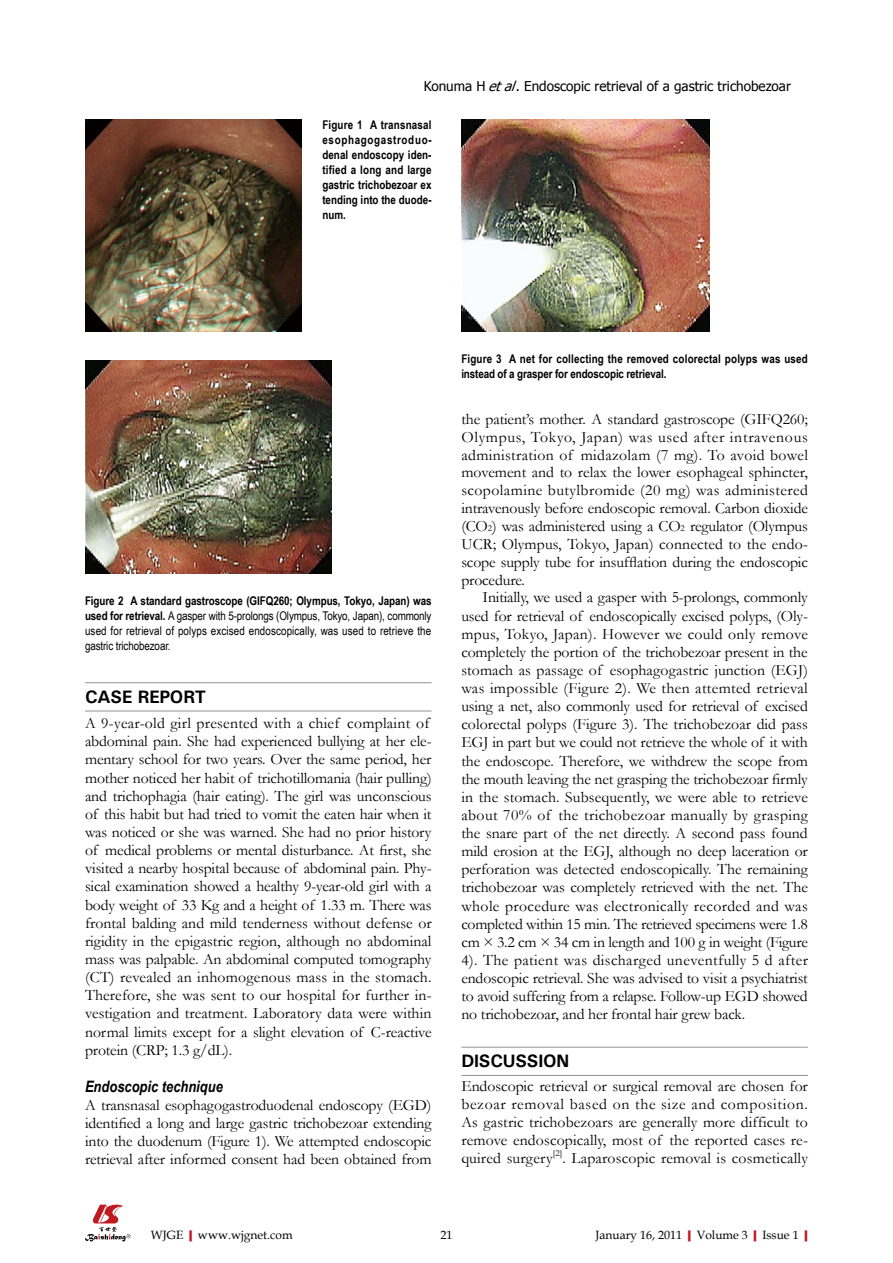
<style>
.page{position:relative;width:893px;height:1263px;background:#fff}
.page>*{position:absolute;margin:0;border:0;box-sizing:border-box;transform-origin:0 0}
.t1{font:700 18px "Univers";letter-spacing:-.01em;color:#000}
.t2{font:15.75px/18.1px "Garamond";letter-spacing:-.01em;color:#000;text-align:justify}
.t3{font:15.75px "Garamond";letter-spacing:.01em;color:#000}
.t4{font:italic 700 15.75px "Arial Narrow";color:#000}
.t5{font:13.5px "Tahoma";color:#000}
.t6{font:700 12px/15px "Arial Narrow";color:#000;text-align:justify}
.t7{font:12px/15px "Arial Narrow";letter-spacing:.01em;color:#000;text-align:justify}
.t8{font:12px "Book Antiqua";color:#000}
.t9{font:9.15px "Garamond";color:#000}
.s1{font-style:italic}
.s2{font-weight:700}
.s3{font-size:9.15px}
.s4{font-weight:700;color:#c01920}
</style>
<div class="page">
<svg style="left:85px;top:1204px;width:46px;height:37px"></svg>
<img style="left:85px;top:119px;width:217px;height:212px">
<img style="left:85px;top:361px;width:247px;height:212px">
<img style="left:461px;top:119px;width:249px;height:212px">
<hr style="left:85px;top:682px;width:347px;height:1px;background:#949495">
<hr style="left:85px;top:711px;width:347px;height:1px;background:#949495">
<hr style="left:461px;top:1047px;width:347px;height:1px;background:#949495">
<hr style="left:461px;top:1075px;width:347px;height:1px;background:#949495">
<p class="t5" style="left:424px;top:77px;width:369px">Konuma H <span class="s1">etal</span>. Endoscopic retrieval of a gastric trichobezoar</p>
<p class="t6" style="left:322px;top:117px;width:111px">Figure 1 A trans-nasal eso-phagogas-tro-duo&shy;denal endoscopy iden&shy;tified a long and large gastric trichobezoar ex-- ten-ding into the duo-de&shy;num.</p>
<p class="t7" style="left:85px;top:593px;width:348px"><span class="s2">Figure 2 A standard gastroscope (GIFQ260; Olympus, Tokyo, Japan) was used for retrieval.</span> A gasper with 5-prolongs (Olympus, Tokyo, Japan), commonly used for retrieval of polyps excised endoscopically, was used to retrieve the gastric trichobezoar.</p>
<p class="t1" style="left:85px;top:686px;width:123px">CASE REPORT</p>
<p class="t2" style="left:85px;top:714px;width:348px;text-align:left">A 9-year-old girl presented with a chief complaint of abdominal pain. She had experienced bullying at her ele&shy;mentary school for two years. Over the same period, her mother noticed her habit of trichotillomania (hair pull-ing) and trichophagia (hair eating). The girl was un-conscious of this habit but had tried to vomit the eaten hair when it was noticed or she was warned. She had no prior history of medical problems or mental disturbance. At first, she visited a nearby hospital because of abdominal pain. Phy&shy;sical examination showed a healthy 9-year-old girl with a body weight of 33 Kg and a height of 1.33 m. There was frontal balding and mild tenderness without defense or rigidity in the epigastric region, although no abdominal mass was palpable. An abdominal computed tomography (CT) revealed an inhomogenous mass in the stomach.<br>Therefore, she was sent to our hospital for fur-ther in&shy;vestigation and treatment. Laboratory data were within normal limits except for a slight elevation of C-re-active protein (CRP; 1.3 g/dL).</p>
<p class="t4" style="left:85px;top:1075px;width:139px">Endoscopic technique</p>
<p class="t2" style="left:85px;top:1096px;width:348px">A transnasal esophagogastroduodenal endoscopy (EGD) identified a long and large gastric trichobezoar extending into the duodenum (Figure 1). We attempted endoscopic retrieval after informed consent had been obtained from</p>
<p class="t6" style="left:461px;top:351px;width:348px">Figure 3 A net for collecting the removed colorectal polyps was used instead of a grasper for endoscopic retrieval.</p>
<p class="t2" style="left:461px;top:410px;width:348px">the patient’s mother. A standard gastroscope (GIFQ260; Olympus, Tokyo, Japan) was used after intravenous ad-mi--nistration of midazolam (7 mg). To avoid bowel mo--ve--ment and to relax the lower esophageal sphincter, sco---po--lamine butylbromide (20 mg) was administered intra----venously before endoscopic removal. Carbon dioxi-de (CO<span class="s3">2</span>) was administered using a CO<span class="s3">2</span> regulator (Olym-pus UCR; Olympus, Tokyo, Japan) connected to the endo&shy;scope supply tube for insufflation during the endos- co-pic pro-cedure.</p>
<p class="t2" style="left:461px;top:588px;width:348px;text-indent:21px">Initially, we used a gasper with 5-prolongs, commonly used for retrieval of endoscopically excised polyps, (Oly&shy;mpus, Tokyo, Japan). However we could only remove completely the portion of the trichobezoar present in the stomach as passage of esophagogastric junction (EGJ) was impossible (Figure 2). We then attemted retrieval using a net, also commonly used for retrieval of excised colorectal polyps (Figure 3). The trichobezoar did pass EGJ in part but we could not retrieve the whole of it with the endoscope. Therefore, we withdrew the scope from the mouth leaving the net grasping the trichobezoar firmly in the stomach. Subsequently, we were able to retrieve about 70% of the trichobezoar manually by grasping the snare part of the net directly. A second pass found mild erosion at the EGJ, although no deep laceration or perforation was detected endoscopically. The remaining trichobezoar was completely retrieved with the net. The whole procedure was electronically recorded and was completed within 15 min. The retrieved specimens were 1.8 cm × 3.2 cm × 34 cm in length and 100 g in weight (Figure 4). The patient was discharged uneventfully 5 d after endoscopic retrieval. She was advised to visit a psychiatrist to avoid suffering from a relapse. Follow-up EGD showed no trichobezoar, and her frontal hair grew back.</p>
<p class="t1" style="left:461px;top:1049px;width:110px">DISCUSSION</p>
<p class="t2" style="left:461px;top:1077px;width:348px">Endoscopic retrieval or surgical removal are chosen for bezoar removal based on the size and composition.<br>As gastric trichobezoars are generally more difficult to re-move endoscopically, most of the reported cases re&shy;quired surgery</p>
<p class="t9" style="left:553px;top:1147px;width:11px">[2]</p>
<p class="t3" style="left:562px;top:1148px;width:247px">. Laparoscopic removal is cosmetically</p>
<p class="t8" style="left:151px;top:1226px;width:143px">WJGE<span class="s4">|</span>www.wjgnet.com</p>
<p class="t8" style="left:440px;top:1226px;width:13px">21</p>
<p class="t8" style="left:595px;top:1226px;width:219px">January 16, 2011<span class="s4">|</span>Volume 3<span class="s4">|</span>Issue 1<span class="s4">|</span></p>
</div>
